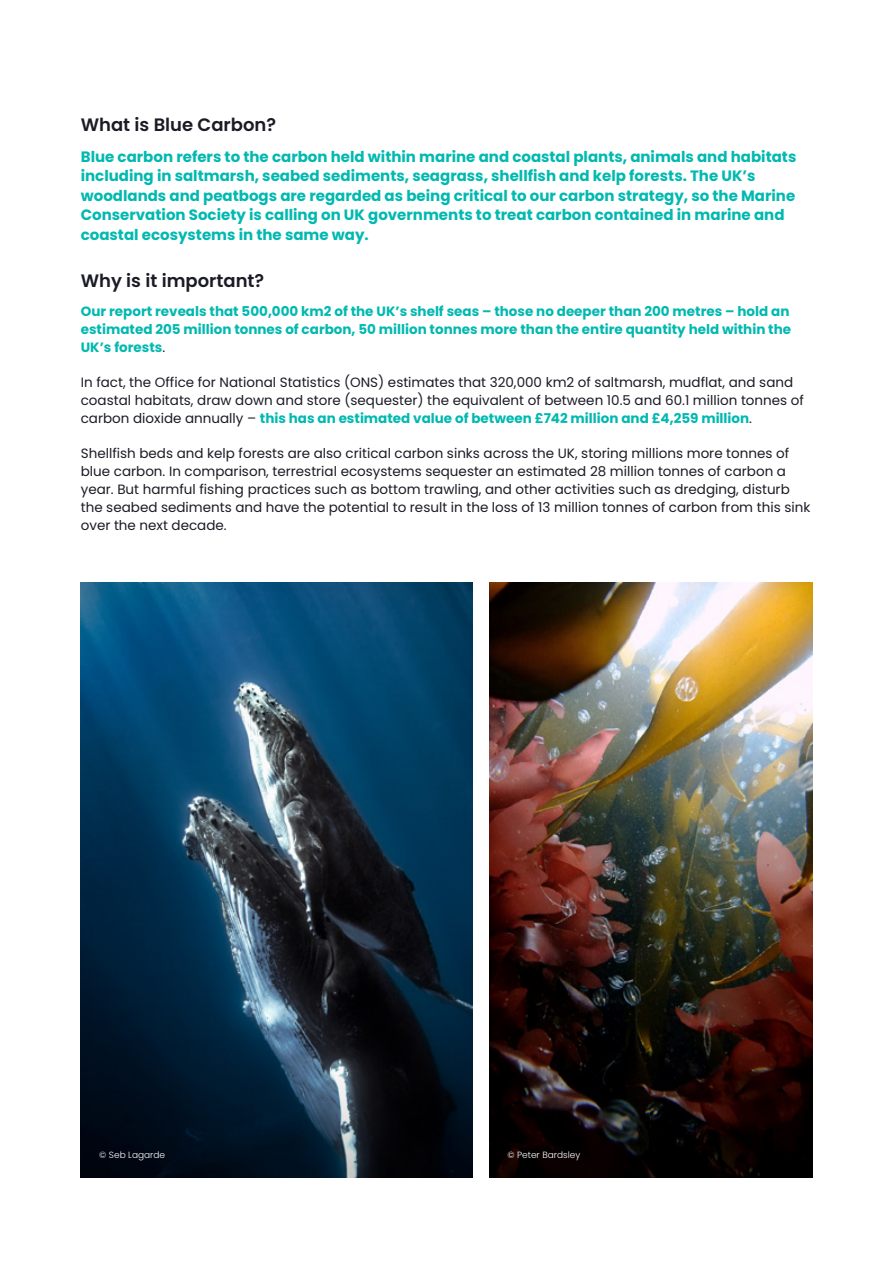
<style>
.page{position:relative;width:893px;height:1263px;background:#fff}
.page>*{position:absolute;margin:0;border:0;box-sizing:border-box;transform-origin:0 0}
.t1{font:600 18px "Poppins";color:#1b1b26}
.t2{font:700 15px/19.5px "Poppins";color:#00b9b0}
.t3{font:13.5px/18px "Poppins";color:#1b1b26}
.t4{font:700 13.5px/18px "Poppins";color:#00b9b0}
.t5{font:300 9px "Poppins";color:#fff}
.s1{font-weight:400;color:#1b1b26}
.s2{font-weight:700;color:#00b9b0}
</style>
<div class="page">
<img style="left:81px;top:583px;width:391px;height:595px">
<img style="left:489px;top:583px;width:323px;height:595px">
<h1 class="t1" style="left:81px;top:114px;width:197px">What is Blue Carbon?</h1>
<p class="t2" style="left:81px;top:147px;width:717px">Blue carbon refers to the carbon held within marine and coastal plants, animals and habitats including in saltmarsh, seabed sediments, seagrass, shellfish and kelp forests. The UK’s woodlands and peatbogs are regarded as being critical to our carbon strategy, so the Marine Conservation Society is calling on UK governments to treat carbon contained in marine and coastal ecosystems in the same way.</p>
<h1 class="t1" style="left:81px;top:270px;width:185px">Why is it important?</h1>
<p class="t4" style="left:81px;top:302px;width:712px">Our report reveals that 500,000 km2 of the UK’s shelf seas – those no deeper than 200 metres – hold an estimated 205 million tonnes of carbon, 50 million tonnes more than the entire quantity held within the<br>UK’s forests<span class="s1">.</span></p>
<p class="t3" style="left:81px;top:373px;width:725px">In fact, the Office for National Statistics (ONS) estimates that 320,000 km2 of saltmarsh, mudflat, and sand coastal habitats, draw down and store (sequester) the equivalent of between 10.5 and 60.1 million tonnes of carbon dioxide annually – <span class="s2">this has an estimated value of between £742 million and £4,259 million</span>.</p>
<p class="t3" style="left:81px;top:444px;width:731px">Shellfish beds and kelp forests are also critical carbon sinks across the UK, storing millions more tonnes of blue carbon. In comparison, terrestrial ecosystems sequester an estimated 28 million tonnes of carbon a year. But harmful fishing practices such as bottom trawling, and other activities such as dredging, disturb the seabed sediments and have the potential to result in the loss of 13 million tonnes of carbon from this sink over the next decade.</p>
<p class="t5" style="left:99px;top:1149px;width:67px">© Seb Lagarde</p>
<p class="t5" style="left:507px;top:1149px;width:74px">© Peter Bardsley</p>
</div>
